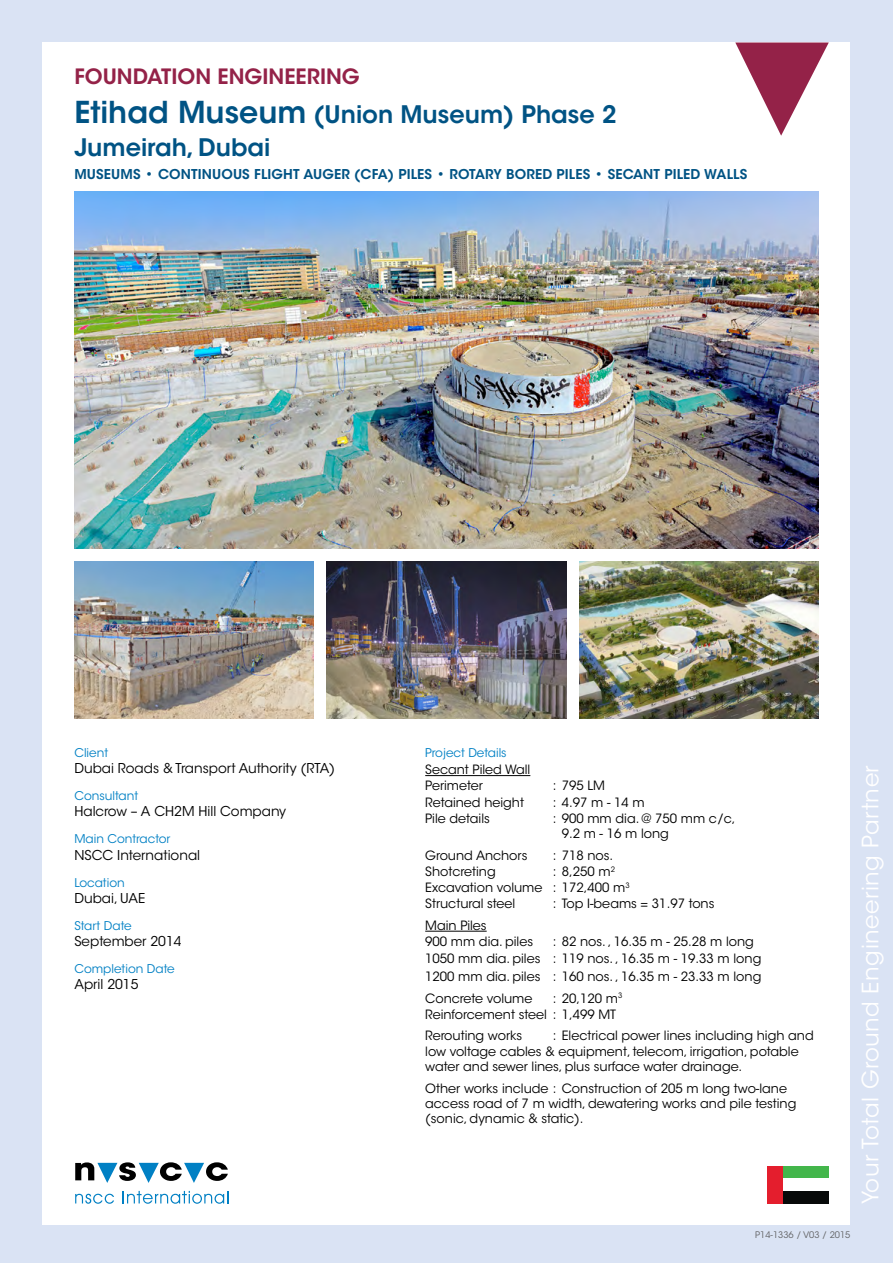
<style>
.page{position:relative;width:893px;height:1263px;background:#dae3f4}
.page>*{position:absolute;margin:0;border:0;box-sizing:border-box;transform-origin:0 0}
.t1{font:600 24px/33px "ITC Avant Garde Std";color:#005384}
.t2{font:22.5px "ITC Avant Garde Std";letter-spacing:.02em;color:#fff}
.t3{font:600 21px "ITC Avant Garde Std";color:#942248}
.t4{font:13.5px "ITC Avant Garde Std";color:#000}
.t5{font:600 13.5px "ITC Avant Garde Std";letter-spacing:.01em;color:#005384}
.t6{font:12.75px/16.2px "ITC Avant Garde Std";color:#000}
.t7{font:12px "ITC Avant Garde Std";color:#0080c4}
.t8{font:9px "ITC Avant Garde Std";color:#636466}
.s1{font-size:30px}
</style>
<div class="page">
<div style="left:43px;top:43px;width:807px;height:1182px;background:#fff"></div>
<div style="left:767px;top:1166px;width:62px;height:13px;background:#43b64b"></div>
<div style="left:767px;top:1191px;width:62px;height:12px;background:#070909"></div>
<div style="left:767px;top:1166px;width:15px;height:37px;background:#e41e2d"></div>
<svg style="left:75px;top:1194px;width:39px;height:10px"></svg>
<svg style="left:123px;top:1191px;width:105px;height:13px"></svg>
<svg style="left:75px;top:1162px;width:153px;height:21px"></svg>
<img style="left:74px;top:191px;width:745px;height:358px">
<svg style="left:735px;top:43px;width:94px;height:93px"></svg>
<hr style="left:425px;top:775px;width:105px;height:1px;background:#000">
<hr style="left:425px;top:931px;width:62px;height:1px;background:#000">
<img style="left:579px;top:561px;width:240px;height:158px">
<img style="left:327px;top:561px;width:239px;height:158px">
<img style="left:74px;top:561px;width:240px;height:158px">
<h3 class="t3" style="left:74px;top:63px;width:287px">FOUNDATION ENGINEERING</h3>
<h1 class="t1" style="left:74px;top:98px;width:544px"><span class="s1">Etihad Museum</span> (Union Museum) Phase 2<br>Jumeirah, Dubai</h1>
<p class="t5" style="left:74px;top:165px;width:674px">MUSEUMS • CONTINUOUS FLIGHT AUGER (CFA) PILES • ROTARY BORED PILES • SECANT PILED WALLS</p>
<p class="t7" style="left:74px;top:745px;width:35px">Client</p>
<p class="t4" style="left:74px;top:760px;width:262px">Dubai Roads &amp; Transport Authority (RTA)</p>
<p class="t7" style="left:74px;top:788px;width:65px">Consultant</p>
<p class="t4" style="left:74px;top:803px;width:213px">Halcrow – A CH2M Hill Company</p>
<p class="t7" style="left:74px;top:832px;width:98px">Main Contractor</p>
<p class="t4" style="left:74px;top:846px;width:127px">NSCC International</p>
<p class="t7" style="left:74px;top:875px;width:52px">Location</p>
<p class="t4" style="left:74px;top:890px;width:72px">Dubai, UAE</p>
<p class="t7" style="left:74px;top:918px;width:59px">Start Date</p>
<p class="t4" style="left:74px;top:933px;width:109px">September 2014</p>
<p class="t7" style="left:74px;top:961px;width:102px">Completion Date</p>
<p class="t4" style="left:74px;top:976px;width:66px">April 2015</p>
<p class="t7" style="left:425px;top:745px;width:83px">Project Details</p>
<p class="t6" style="left:425px;top:762px;width:107px">Secant Piled Wall<br>Perimeter</p>
<p class="t6" style="left:553px;top:778px;width:54px">: 795 LM</p>
<p class="t6" style="left:425px;top:794px;width:100px">Retained height</p>
<p class="t6" style="left:553px;top:794px;width:93px">: 4.97 m - 14 m</p>
<p class="t6" style="left:425px;top:810px;width:66px">Pile details</p>
<p class="t6" style="left:562px;top:811px;width:175px;line-height:15.3px;text-indent:-9px">: 900 mm dia. @ 750 mm c/c,<br>9.2 m - 16 m long</p>
<p class="t6" style="left:425px;top:847px;width:104px">Ground Anchors</p>
<p class="t6" style="left:553px;top:847px;width:62px">: 718 nos.</p>
<p class="t6" style="left:425px;top:863px;width:72px">Shotcreting</p>
<p class="t6" style="left:425px;top:863px;width:206px;text-indent:127px">: 8,250 m<sup>2<br></sup>Excavation volume : 172,400 m<sup>3<br></sup>Structural steel</p>
<p class="t6" style="left:553px;top:896px;width:163px">: Top I-beams = 31.97 tons</p>
<p class="t6" style="left:425px;top:917px;width:109px">Main Piles<br>900 mm dia. piles</p>
<p class="t6" style="left:425px;top:933px;width:338px;line-height:17.4px;text-indent:128px">: 82 nos. , 16.35 m - 25.28 m long<br>1050 mm dia. piles : 119 nos. , 16.35 m - 19.33 m long<br>1200 mm dia. piles : 160 nos. , 16.35 m - 23.33 m long</p>
<p class="t6" style="left:425px;top:990px;width:109px">Concrete volume</p>
<p class="t6" style="left:425px;top:990px;width:199px;text-indent:127px">: 20,120 m<sup>3<br></sup>Reinforcement steel : 1,499 MT</p>
<p class="t6" style="left:425px;top:1028px;width:99px">Rerouting works</p>
<p class="t6" style="left:425px;top:1028px;width:390px;line-height:15.3px;text-indent:128px">: Electrical power lines including high and low voltage cables &amp; equipment, telecom, irrigation, potable water and sewer lines, plus surface water drainage.</p>
<p class="t6" style="left:425px;top:1080px;width:373px;line-height:15.3px">Other works include : Construction of 205 m long two-lane access road of 7 m width, dewatering works and pile testing (sonic, dynamic &amp; static).</p>
<p class="t8" style="left:755px;top:1229px;width:97px">P14-1336 / V03 / 2015</p>
<h2 class="t2" style="left:857px;top:1204px;width:441px;rotate:-90deg">Your Total Ground Engineering Partner</h2>
</div>
